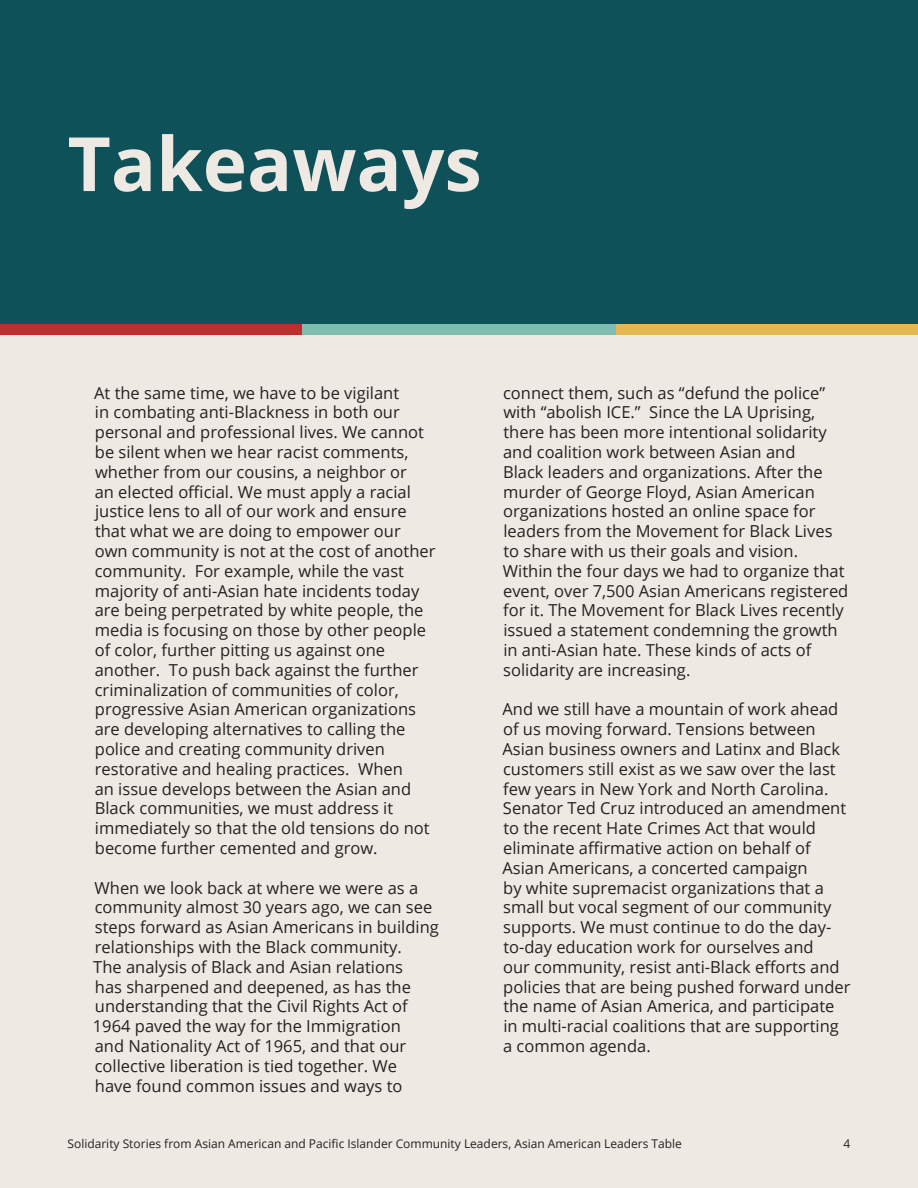
<style>
.page{position:relative;width:918px;height:1188px;background:#eee9e2}
.page>*{position:absolute;margin:0;border:0;box-sizing:border-box;transform-origin:0 0}
.t1{font:700 75px "Open Sans";color:#eee9e2}
.t2{font:16.5px/19.8px "Open Sans";color:#242121}
.t3{font:12px "Open Sans";color:#232221}
</style>
<div class="page">
<div style="left:0;top:0;width:918px;height:324px;background:#0f5159"></div>
<div style="left:302px;top:324px;width:314px;height:11px;background:#80bcaf"></div>
<div style="left:0;top:324px;width:302px;height:11px;background:#bc2f2b"></div>
<div style="left:616px;top:324px;width:302px;height:11px;background:#e5b654"></div>
<h1 class="t1" style="left:68px;top:111px;width:416px">Takeaways</h1>
<p class="t2" style="left:94px;top:382px;width:343px">At the same time, we have to be vigilant<br>in combating anti-Blackness in both our personal and professional lives. We cannot be silent when we hear racist comments, whether from our cousins, a neighbor or<br>an elected official. We must apply a racial justice lens to all of our work and ensure that what we are doing to empower our own community is not at the cost of another community. For example, while the vast majority of anti-Asian hate incidents today are being perpetrated by white people, the media is focusing on those by other people of color, further pitting us against one another. To push back against the further criminalization of communities of color, progressive Asian American organizations are developing alternatives to calling the police and creating community driven restorative and healing practices. When<br>an issue develops between the Asian and Black communities, we must address it immediately so that the old tensions do not become further cemented and grow.</p>
<p class="t2" style="left:93px;top:877px;width:347px">When we look back at where we were as a community almost 30 years ago, we can see steps forward as Asian Americans in building relationships with the Black community.<br>The analysis of Black and Asian relations<br>has sharpened and deepened, as has the understanding that the Civil Rights Act of 1964 paved the way for the Immigration<br>and Nationality Act of 1965, and that our collective liberation is tied together. We<br>have found common issues and ways to</p>
<p class="t2" style="left:503px;top:382px;width:347px">connect them, such as “defund the police” with “abolish ICE.” Since the LA Uprising, there has been more intentional solidarity and coalition work between Asian and<br>Black leaders and organizations. After the murder of George Floyd, Asian American organizations hosted an online space for leaders from the Movement for Black Lives to share with us their goals and vision.<br>Within the four days we had to organize that event, over 7,500 Asian Americans registered for it. The Movement for Black Lives recently issued a statement condemning the growth in anti-Asian hate. These kinds of acts of solidarity are increasing.</p>
<p class="t2" style="left:502px;top:699px;width:350px">And we still have a mountain of work ahead of us moving forward. Tensions between Asian business owners and Latinx and Black customers still exist as we saw over the last few years in New York and North Carolina.<br>Senator Ted Cruz introduced an amendment to the recent Hate Crimes Act that would eliminate affirmative action on behalf of Asian Americans, a concerted campaign<br>by white supremacist organizations that a small but vocal segment of our community supports. We must continue to do the day&shy;to-day education work for ourselves and<br>our community, resist anti-Black efforts and policies that are being pushed forward under the name of Asian America, and participate in multi-racial coalitions that are supporting a common agenda.</p>
<p class="t3" style="left:68px;top:1135px;width:616px">Solidarity Stories from Asian American and Pacific Islander Community Leaders, Asian American Leaders Table</p>
<p class="t3" style="left:844px;top:1135px;width:8px">4</p>
</div>
